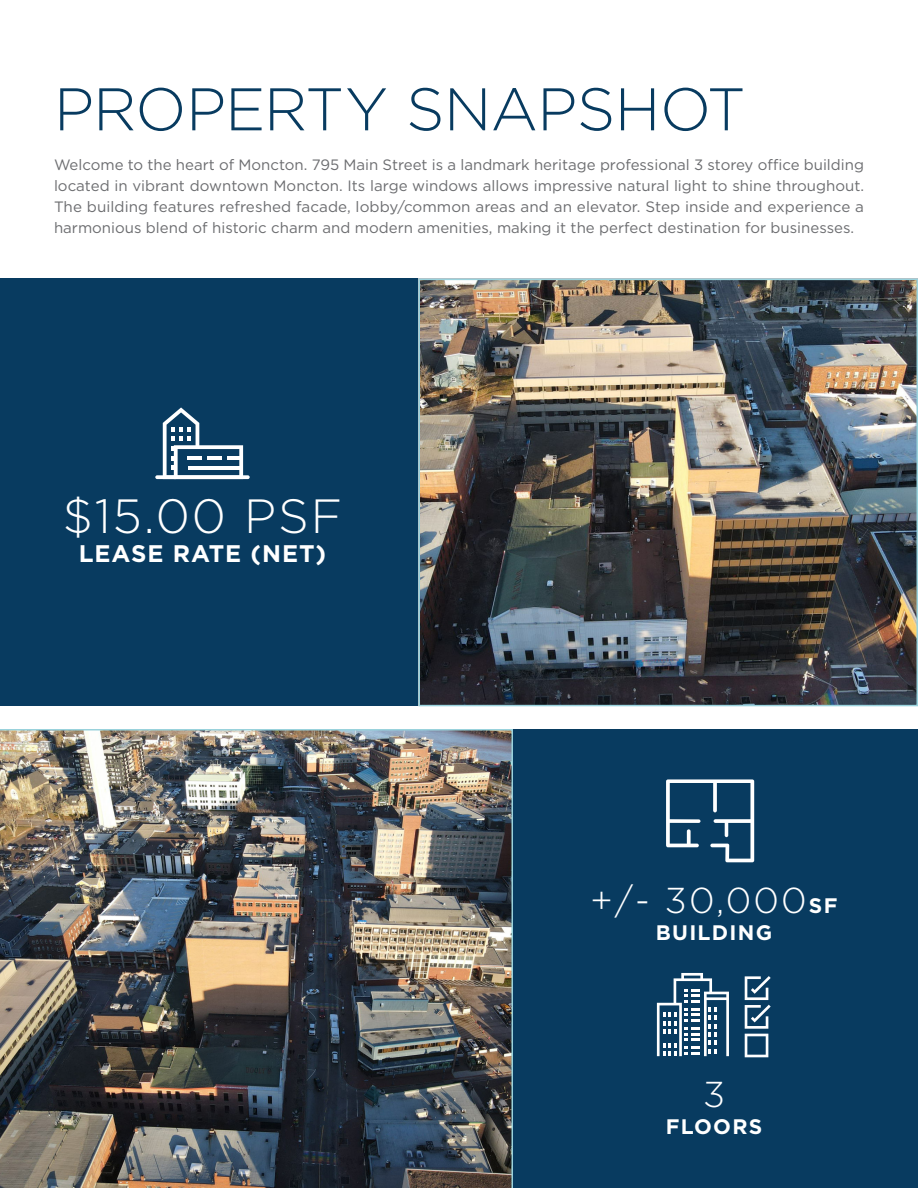
<style>
.page{position:relative;width:918px;height:1188px;background:#fff}
.page>*{position:absolute;margin:0;border:0;box-sizing:border-box;transform-origin:0 0}
.Page_Headline{font:300 60px "Gotham";letter-spacing:-.015em;color:#083b60}
.t1{font:300 48px "Gotham";letter-spacing:.04em;color:#fff}
.t2{font:300 36px "Gotham";color:#fff}
.t3{font:700 24px "Gotham";letter-spacing:.04em;color:#fff}
.t4{font:700 21px "Gotham";letter-spacing:.06em;color:#fff}
.Body_Copy___standard{font:15px/21px "Gotham";color:#6c6d70;text-align:justify}
.t5{font:700 13.5px "Gotham";color:#231f20}
.s1{font-weight:700;font-size:21px}
</style>
<div class="page">
<div style="left:513px;top:729px;width:405px;height:459px;background:#083b60"></div>
<svg style="left:657px;top:973px;width:72px;height:83px"></svg>
<svg style="left:745px;top:976px;width:26px;height:81px"></svg>
<svg style="left:666px;top:779px;width:88px;height:83px"></svg>
<div style="left:0;top:279px;width:418px;height:427px;background:#083b60"></div>
<svg style="left:163px;top:407px;width:80px;height:68px"></svg>
<hr style="left:227px;top:456px;width:14px;height:4px;background:#fff">
<hr style="left:207px;top:456px;width:15px;height:4px;background:#fff">
<hr style="left:188px;top:456px;width:14px;height:4px;background:#fff">
<hr style="left:188px;top:466px;width:53px;height:4px;background:#fff">
<svg style="left:155px;top:475px;width:95px;height:4px"></svg>
<img style="left:421px;top:282px;width:494px;height:421px">
<div style="left:418px;top:279px;width:500px;height:427px;border:2px solid #99d2dc"></div>
<img style="left:0;top:729px;width:513px;height:459px">
<p class="Page_Headline" style="left:54px;top:71px;width:693px">PROPERTY SNAPSHOT</p>
<p class="Body_Copy___standard" style="left:54px;top:153px;width:812px">Welcome to the heart of Moncton. 795 Main Street is a landmark heritage professional 3 storey office building located in vibrant downtown Moncton. Its large windows allows impressive natural light to shine throughout.<br>The building features refreshed facade, lobby/common areas and an elevator. Step inside and experience a harmonious blend of historic charm and modern amenities, making it the perfect destination for businesses.</p>
<p class="t1" style="left:63px;top:485px;width:281px">$15.00 PSF</p>
<p class="t3" style="left:79px;top:537px;width:249px">LEASE RATE (NET)</p>
<p class="t5" style="left:455px;top:1144px;width:10px">3</p>
<p class="t2" style="left:591px;top:878px;width:248px">+/- 30,000<span class="s1">SF</span></p>
<p class="t4" style="left:656px;top:919px;width:118px">BUILDING</p>
<p class="t2" style="left:703px;top:1072px;width:23px">3</p>
<p class="t4" style="left:666px;top:1113px;width:98px">FLOORS</p>
</div>
